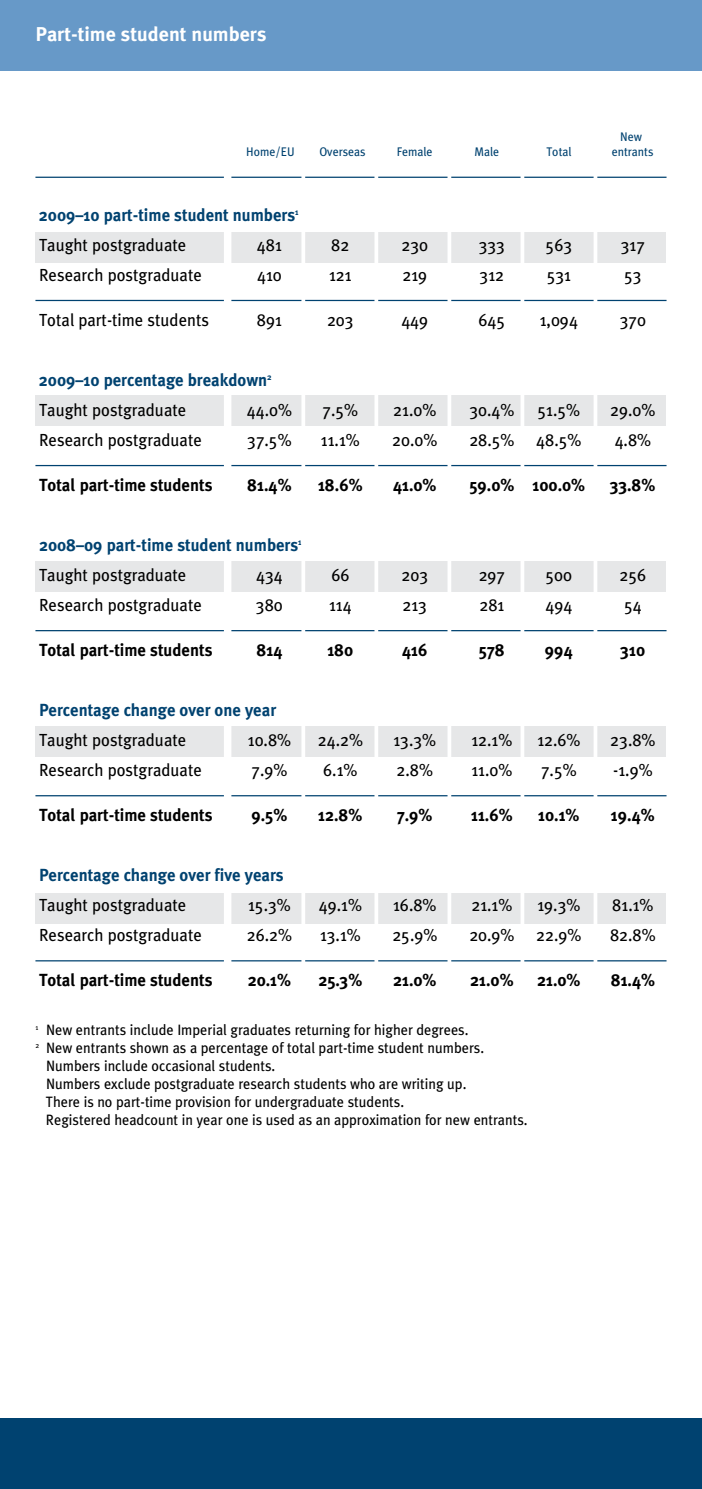
<style>
.page{position:relative;width:702px;height:1489px;background:#fff}
.page>*{position:absolute;margin:0;border:0;box-sizing:border-box;transform-origin:0 0}
.t1{font:700 20px "Meta Plus";color:#fff}
.t2{font:17.5px "Meta Plus";color:#000;scale:.95 1}
.t3{font:700 17.5px/30px "Meta Plus";color:#004270;scale:.95 1}
.t4{font:700 17.5px "Meta Plus";color:#000;scale:.95 1}
.t5{font:15px "Meta Plus";color:#000;scale:.95 1}
.t6{font:12.5px/15px "Meta Plus";color:#004270;text-align:center;scale:.95 1}
.s1{font-weight:400;color:#000}
</style>
<div class="page">
<hr style="left:35px;top:177px;width:631px;height:1px;background:#004270">
<div style="left:35px;top:232px;width:641px;height:30px;background:#e6e7e8"></div>
<div style="left:35px;top:396px;width:641px;height:30px;background:#e6e7e8"></div>
<div style="left:35px;top:561px;width:641px;height:30px;background:#e6e7e8"></div>
<div style="left:35px;top:726px;width:641px;height:30px;background:#e6e7e8"></div>
<div style="left:35px;top:893px;width:641px;height:30px;background:#e6e7e8"></div>
<div style="left:666px;top:209px;width:25px;height:804px;background:#fff"></div>
<hr style="left:35px;top:300px;width:631px;height:1px;background:#004270">
<hr style="left:35px;top:465px;width:631px;height:1px;background:#004270">
<hr style="left:35px;top:630px;width:631px;height:1px;background:#004270">
<hr style="left:35px;top:795px;width:631px;height:1px;background:#004270">
<hr style="left:35px;top:960px;width:631px;height:1px;background:#004270">
<hr style="left:301px;top:110px;width:4px;height:907px;background:#fff">
<hr style="left:374px;top:110px;width:4px;height:904px;background:#fff">
<hr style="left:447px;top:110px;width:4px;height:907px;background:#fff">
<hr style="left:520px;top:110px;width:4px;height:910px;background:#fff">
<hr style="left:593px;top:110px;width:4px;height:912px;background:#fff">
<div style="left:224px;top:110px;width:7px;height:82px;background:#fff"></div>
<div style="left:224px;top:227px;width:7px;height:121px;background:#fff"></div>
<div style="left:224px;top:393px;width:7px;height:109px;background:#fff"></div>
<div style="left:224px;top:557px;width:7px;height:116px;background:#fff"></div>
<div style="left:224px;top:724px;width:7px;height:102px;background:#fff"></div>
<div style="left:224px;top:888px;width:7px;height:113px;background:#fff"></div>
<div style="left:0;top:1417px;width:702px;height:71px;background:#004270"></div>
<div style="left:0;top:0;width:702px;height:71px;background:#6799c8"></div>
<p class="t1" style="left:35px;top:22px;width:232px">Part-time student numbers</p>
<p class="t6" style="left:246px;top:144px;width:52px">Home/EU</p>
<p class="t6" style="left:319px;top:144px;width:50px">Overseas</p>
<p class="t6" style="left:396px;top:144px;width:39px">Female</p>
<p class="t6" style="left:474px;top:144px;width:28px">Male</p>
<p class="t6" style="left:546px;top:144px;width:28px">Total</p>
<p class="t6" style="left:611px;top:129px;width:46px">New entrants</p>
<p class="t3" style="left:39px;top:200px;width:275px">2009–10 part-time student numbers<sup>1<br></sup><span class="s1">Taught postgraduate</span></p>
<p class="t2" style="left:257px;top:235px;width:28px">481</p>
<p class="t2" style="left:331px;top:235px;width:21px">82</p>
<p class="t2" style="left:401px;top:235px;width:30px">230</p>
<p class="t2" style="left:478px;top:235px;width:29px">333</p>
<p class="t2" style="left:545px;top:235px;width:29px">563</p>
<p class="t2" style="left:620px;top:235px;width:27px">317</p>
<p class="t2" style="left:39px;top:265px;width:173px">Research postgraduate</p>
<p class="t2" style="left:257px;top:265px;width:28px">410</p>
<p class="t2" style="left:329px;top:265px;width:25px">121</p>
<p class="t2" style="left:402px;top:265px;width:28px">219</p>
<p class="t2" style="left:479px;top:265px;width:27px">312</p>
<p class="t2" style="left:546px;top:265px;width:27px">531</p>
<p class="t2" style="left:624px;top:265px;width:20px">53</p>
<p class="t2" style="left:39px;top:310px;width:180px">Total part-time students</p>
<p class="t2" style="left:257px;top:310px;width:28px">891</p>
<p class="t2" style="left:327px;top:310px;width:30px">203</p>
<p class="t2" style="left:401px;top:310px;width:30px">449</p>
<p class="t2" style="left:478px;top:310px;width:30px">645</p>
<p class="t2" style="left:539px;top:310px;width:42px">1,094</p>
<p class="t2" style="left:619px;top:310px;width:29px">370</p>
<p class="t3" style="left:39px;top:365px;width:246px">2009–10 percentage breakdown<sup>2<br></sup><span class="s1">Taught postgraduate</span></p>
<p class="t2" style="left:247px;top:400px;width:49px">44.0%</p>
<p class="t2" style="left:322px;top:400px;width:39px">7.5%</p>
<p class="t2" style="left:393px;top:400px;width:47px">21.0%</p>
<p class="t2" style="left:469px;top:400px;width:49px">30.4%</p>
<p class="t2" style="left:537px;top:400px;width:46px">51.5%</p>
<p class="t2" style="left:610px;top:400px;width:49px">29.0%</p>
<p class="t2" style="left:39px;top:430px;width:173px">Research postgraduate</p>
<p class="t2" style="left:247px;top:430px;width:48px">37.5%</p>
<p class="t2" style="left:321px;top:430px;width:42px">11.1%</p>
<p class="t2" style="left:392px;top:430px;width:49px">20.0%</p>
<p class="t2" style="left:469px;top:430px;width:119px">28.5% 48.5%</p>
<p class="t2" style="left:614px;top:430px;width:40px">4.8%</p>
<p class="t4" style="left:39px;top:475px;width:184px">Total part-time students</p>
<p class="t4" style="left:247px;top:475px;width:48px">81.4%</p>
<p class="t4" style="left:318px;top:475px;width:48px">18.6%</p>
<p class="t4" style="left:393px;top:475px;width:47px">41.0%</p>
<p class="t4" style="left:469px;top:475px;width:123px">59.0% 100.0%</p>
<p class="t4" style="left:610px;top:475px;width:49px">33.8%</p>
<p class="t3" style="left:39px;top:530px;width:278px">2008–09 part-time student numbers<sup>1<br></sup><span class="s1">Taught postgraduate</span></p>
<p class="t2" style="left:256px;top:565px;width:30px">434</p>
<p class="t2" style="left:331px;top:565px;width:20px">66</p>
<p class="t2" style="left:401px;top:565px;width:30px">203</p>
<p class="t2" style="left:478px;top:565px;width:29px">297</p>
<p class="t2" style="left:545px;top:565px;width:30px">500</p>
<p class="t2" style="left:619px;top:565px;width:30px">256</p>
<p class="t2" style="left:39px;top:595px;width:173px">Research postgraduate</p>
<p class="t2" style="left:256px;top:595px;width:30px">380</p>
<p class="t2" style="left:329px;top:595px;width:25px">114</p>
<p class="t2" style="left:402px;top:595px;width:27px">213</p>
<p class="t2" style="left:479px;top:595px;width:28px">281</p>
<p class="t2" style="left:545px;top:595px;width:30px">494</p>
<p class="t2" style="left:624px;top:595px;width:20px">54</p>
<p class="t4" style="left:39px;top:640px;width:184px">Total part-time students</p>
<p class="t4" style="left:256px;top:640px;width:29px">814</p>
<p class="t4" style="left:327px;top:640px;width:29px">180</p>
<p class="t4" style="left:402px;top:640px;width:28px">416</p>
<p class="t4" style="left:479px;top:640px;width:29px">578</p>
<p class="t4" style="left:545px;top:640px;width:31px">994</p>
<p class="t4" style="left:620px;top:640px;width:27px">310</p>
<p class="t3" style="left:39px;top:695px;width:251px">Percentage change over one year</p>
<p class="t2" style="left:39px;top:730px;width:156px">Taught postgraduate</p>
<p class="t2" style="left:248px;top:730px;width:47px">10.8%</p>
<p class="t2" style="left:318px;top:730px;width:49px">24.2%</p>
<p class="t2" style="left:393px;top:730px;width:46px">13.3%</p>
<p class="t2" style="left:471px;top:730px;width:44px">12.1%</p>
<p class="t2" style="left:537px;top:730px;width:47px">12.6%</p>
<p class="t2" style="left:610px;top:730px;width:49px">23.8%</p>
<p class="t2" style="left:39px;top:760px;width:173px">Research postgraduate</p>
<p class="t2" style="left:251px;top:760px;width:39px">7.9%</p>
<p class="t2" style="left:323px;top:760px;width:37px">6.1%</p>
<p class="t2" style="left:396px;top:760px;width:40px">2.8%</p>
<p class="t2" style="left:471px;top:760px;width:45px">11.0%</p>
<p class="t2" style="left:541px;top:760px;width:39px">7.5%</p>
<p class="t2" style="left:613px;top:760px;width:43px">-1.9%</p>
<p class="t4" style="left:39px;top:805px;width:184px">Total part-time students</p>
<p class="t4" style="left:251px;top:805px;width:39px">9.5%</p>
<p class="t4" style="left:318px;top:805px;width:48px">12.8%</p>
<p class="t4" style="left:397px;top:805px;width:39px">7.9%</p>
<p class="t4" style="left:471px;top:805px;width:45px">11.6%</p>
<p class="t4" style="left:538px;top:805px;width:45px">10.1%</p>
<p class="t4" style="left:611px;top:805px;width:48px">19.4%</p>
<p class="t3" style="left:39px;top:860px;width:259px">Percentage change over five years</p>
<p class="t2" style="left:39px;top:895px;width:156px">Taught postgraduate</p>
<p class="t2" style="left:248px;top:895px;width:46px">15.3%</p>
<p class="t2" style="left:319px;top:895px;width:47px">49.1%</p>
<p class="t2" style="left:393px;top:895px;width:47px">16.8%</p>
<p class="t2" style="left:471px;top:895px;width:44px">21.1%</p>
<p class="t2" style="left:537px;top:895px;width:47px">19.3%</p>
<p class="t2" style="left:612px;top:895px;width:45px">81.1%</p>
<p class="t2" style="left:39px;top:925px;width:173px">Research postgraduate</p>
<p class="t2" style="left:247px;top:925px;width:49px">26.2%</p>
<p class="t2" style="left:320px;top:925px;width:44px">13.1%</p>
<p class="t2" style="left:392px;top:925px;width:49px">25.9%</p>
<p class="t2" style="left:469px;top:925px;width:119px">20.9% 22.9%</p>
<p class="t2" style="left:610px;top:925px;width:49px">82.8%</p>
<p class="t4" style="left:39px;top:970px;width:184px">Total part-time students</p>
<p class="t4" style="left:248px;top:970px;width:47px">20.1%</p>
<p class="t4" style="left:318px;top:970px;width:48px">25.3%</p>
<p class="t4" style="left:393px;top:970px;width:47px">21.0%</p>
<p class="t4" style="left:470px;top:970px;width:47px">21.0%</p>
<p class="t4" style="left:537px;top:970px;width:47px">21.0%</p>
<p class="t4" style="left:610px;top:970px;width:48px">81.4%</p>
<p class="t5" style="left:35px;top:1020px;width:457px"><sup>1</sup> New entrants include Imperial graduates returning for higher degrees.</p>
<p class="t5" style="left:35px;top:1038px;width:474px"><sup>2</sup> New entrants shown as a percentage of total part-time student numbers.</p>
<p class="t5" style="left:46px;top:1056px;width:243px">Numbers include occasional students.</p>
<p class="t5" style="left:46px;top:1074px;width:444px">Numbers exclude postgraduate research students who are writing up.</p>
<p class="t5" style="left:46px;top:1092px;width:378px">There is no part-time provision for undergraduate students.</p>
<p class="t5" style="left:46px;top:1110px;width:508px">Registered headcount in year one is used as an approximation for new entrants.</p>
</div>
